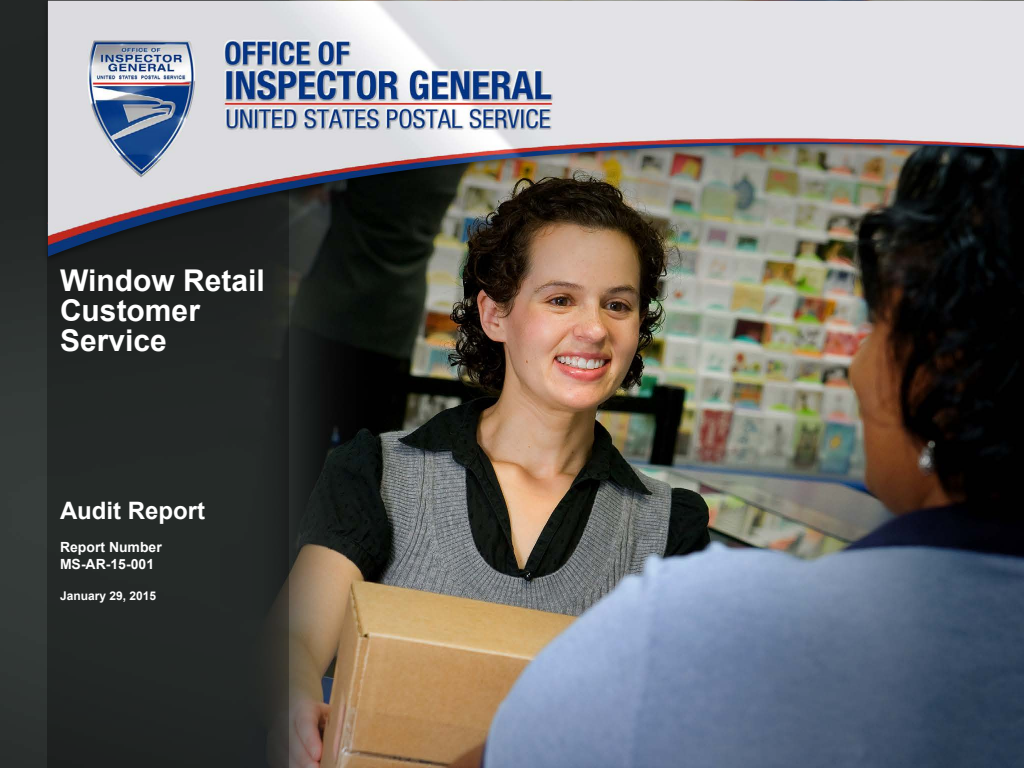
<style>
.page{position:relative;width:1024px;height:768px;background:#fff}
.page>*{position:absolute;margin:0;border:0;box-sizing:border-box;transform-origin:0 0}
.t1{font:700 30px/30px "Arial";color:#fff}
.t2{font:700 24px "Arial";color:#fff}
.t3{font:700 14px/16.8px "Arial";color:#fff}
.t4{font:700 12px "Arial";color:#fff}
</style>
<div class="page">
<img style="left:0;top:0;width:1024px;height:768px">
<div style="left:48px;top:0;width:241px;height:768px;background:#232826"></div>
<div style="left:42px;top:0;width:982px;height:265px;background:#000;opacity:.4"></div>
<img style="left:48px;top:1px;width:976px;height:256px">
<p class="t1" style="left:60px;top:266px;width:206px">Window Retail<br>Customer<br>Service</p>
<p class="t2" style="left:60px;top:494px;width:147px">Audit Report</p>
<p class="t3" style="left:60px;top:539px;width:103px">Report Number<br>MS-AR-15-001</p>
<p class="t4" style="left:60px;top:588px;width:98px">January 29, 2015</p>
</div>
